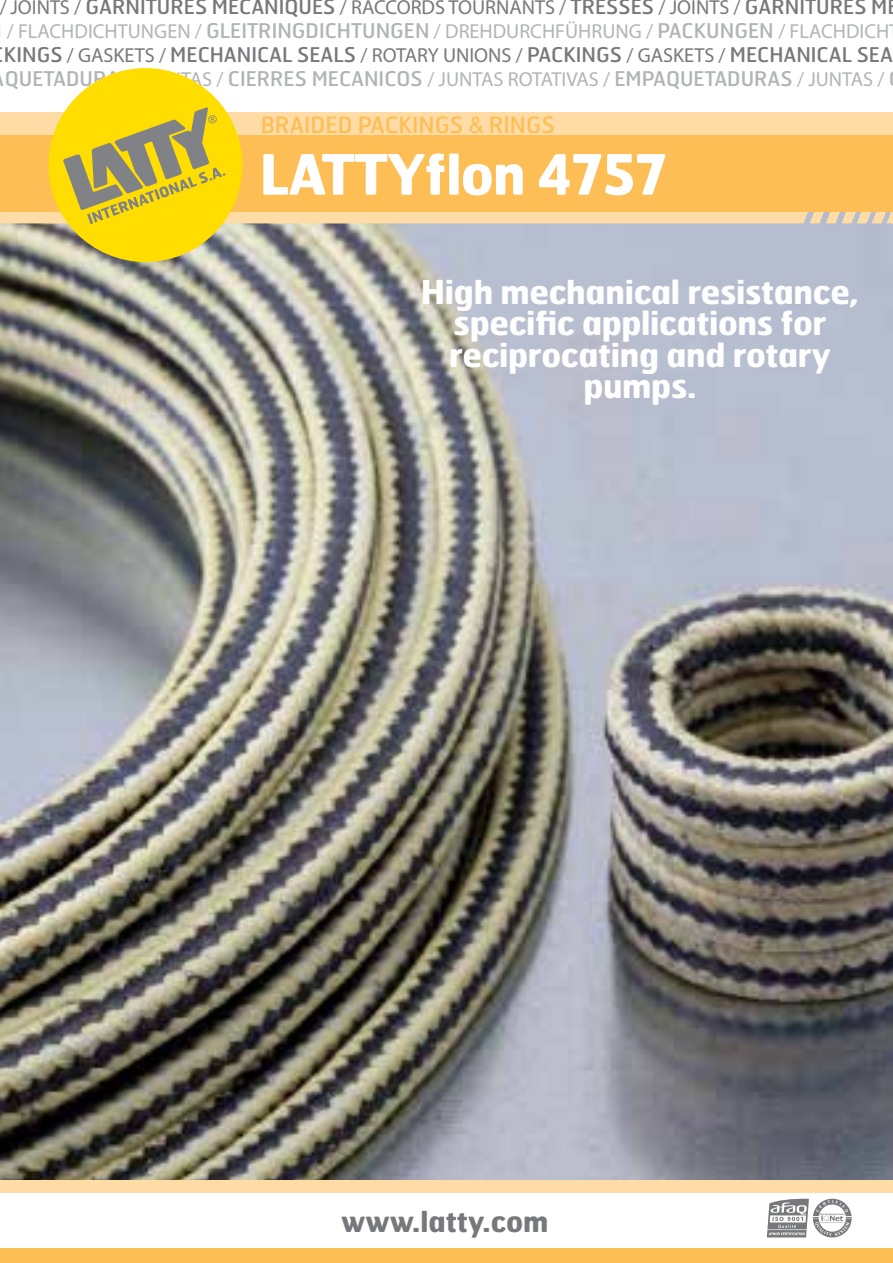
<style>
.page{position:relative;width:893px;height:1263px;background:#fff}
.page>*{position:absolute;margin:0;border:0;box-sizing:border-box;transform-origin:0 0}
.t1{font:700 55.5px "Hermes";letter-spacing:-.02em;color:#fff}
.t2{font:700 33px/31.5px "Hermes";letter-spacing:-.01em;color:#fff;text-align:center}
.t3{font:700 28.5px "Hermes";color:#77787b}
.t4{font:22.5px "Hermes";color:#fdbe56}
.t5{font:20.25px/24.3px "Hermes";color:#77787b}
.t6{font:20.25px "Myriad Pro";color:#b1b4b6}
.s1{font-family:"Myriad Pro"}
.s2{font-family:"Hermes"}
.s3{color:#b1b4b6}
.s4{font-family:"Myriad Pro";color:#b1b4b6}
.s5{font-family:"Arial"}
</style>
<div class="page">
<img style="left:0;top:224px;width:893px;height:956px">
<div style="left:0;top:1180px;width:893px;height:13px;background:#ffdca6"></div>
<div style="left:0;top:1249px;width:893px;height:14px;background:#fdbe56"></div>
<svg style="left:37px;top:68px;width:216px;height:205px"></svg>
<svg style="left:0;top:107px;width:893px;height:117px;background:#f5c766"></svg>
<svg style="left:767px;top:1198px;width:85px;height:39px"></svg>
<p class="t5" style="left:-1px;top:-6px;width:890px"><span class="s1">/ JOINTS /</span> GARNITURES MECANIQUES <span class="s1">/ RACCORDS TOURNANTS /</span> TRESSES <span class="s1">/ JOINTS /</span> GARNITURES M</p>
<p class="t6" style="left:7px;top:19px;width:884px">/ FLACHDICHTUNGEN / <span class="s2">GLEITRINGDICHTUNGEN</span> / DREHDURCHFÜHRUNG / <span class="s2">PACKUNGEN</span> / FLACHDICH</p>
<p class="t5" style="left:4px;top:43px;width:891px">KINGS <span class="s1">/ GASKETS /</span> MECHANICAL SEALS <span class="s1">/ ROTARY UNIONS /</span> PACKINGS <span class="s1">/ GASKETS /</span> MECHANICAL SEA<br><span class="s3">QUETADURAS</span> <span class="s4">/ JUNTAS /</span> <span class="s3">CIERRES MECANICOS</span> <span class="s4">/ JUNTAS ROTATIVAS /</span> <span class="s3">EMPAQUETADURAS</span> <span class="s4">/ JUNTAS /</span></p>
<p class="t4" style="left:261px;top:112px;width:296px">BRAIDED PACKINGS <span class="s5">&amp;</span> RINGS</p>
<h1 class="t1" style="left:259px;top:141px;width:410px">LATTYflon 4757</h1>
<h2 class="t2" style="left:421px;top:276px;width:440px">High mechanical resistance, specific applications for reciprocating and rotary pumps.</h2>
<h3 class="t3" style="left:342px;top:1204px;width:208px">www.latty.com</h3>
</div>
